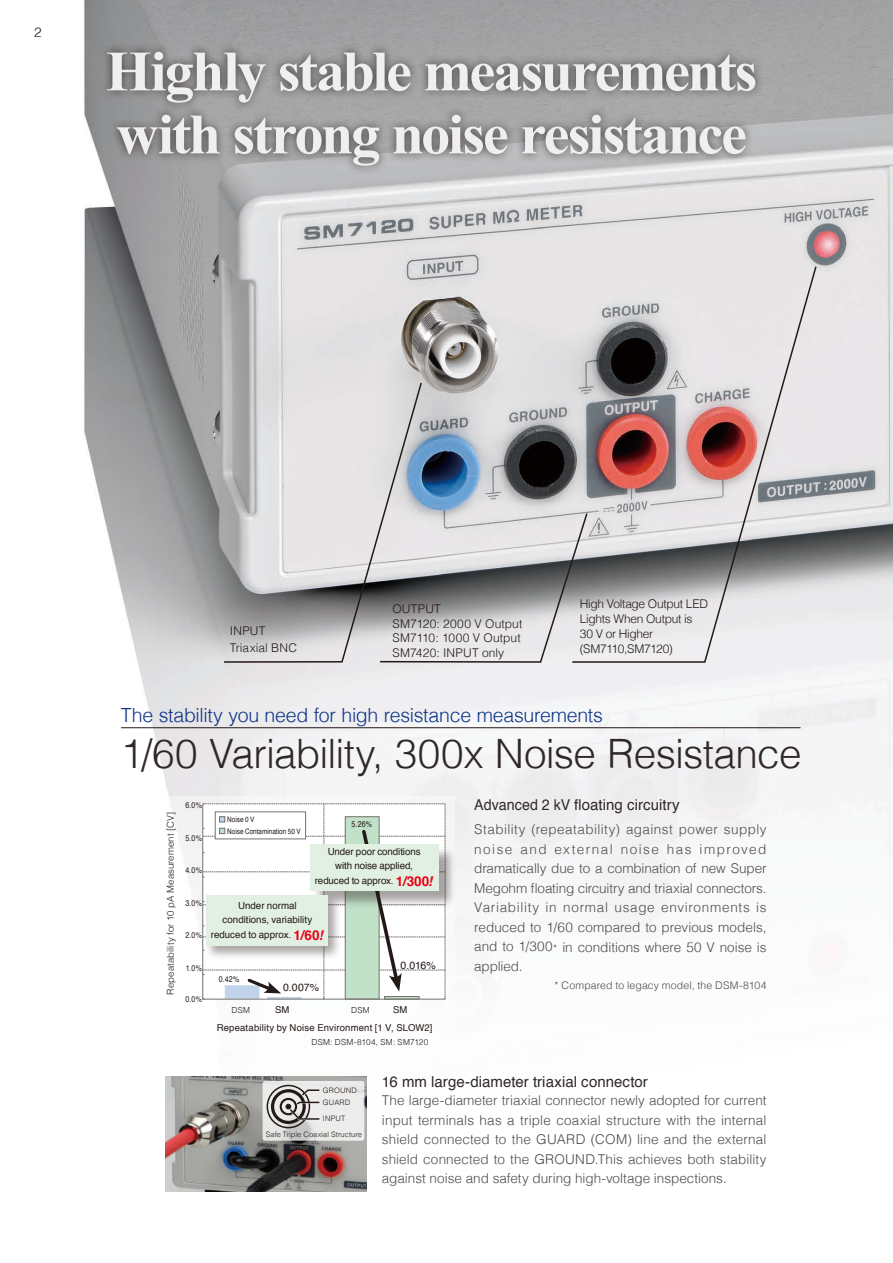
<style>
.page{position:relative;width:893px;height:1263px;background:#fff}
.page>*{position:absolute;margin:0;border:0;box-sizing:border-box;transform-origin:0 0}
.t1{font:700 57px/63px "Times New Roman";letter-spacing:-.04em;color:#efeff0}
.t2{font:300 40.5px "Helvetica";letter-spacing:-.015em;color:#302826}
.t3{font:300 19.5px "Helvetica";letter-spacing:-.015em;color:#0d3488}
.t4{font:15px "Helvetica";letter-spacing:.005em;color:#302826}
.t5{font:15px "Helvetica";letter-spacing:.005em;color:#302826;scale:.95 1}
.t6{font:300 13.5px/19.5px "Helvetica";color:#4d4a4a;text-align:justify}
.t7{font:300 13.5px "Helvetica";color:#231916}
.t8{font:300 12px/14.9px "Helvetica";letter-spacing:-.025em;color:#231916}
.t9{font:300 12px/14.9px "Helvetica";letter-spacing:-.005em;color:#231916}
.t10{font:300 12px/16.5px "Helvetica";letter-spacing:.015em;color:#231916}
.t11{font:300 10.5px "Helvetica";letter-spacing:.01em;color:#4d4a4a}
.t12{font:10.5px "Helvetica";letter-spacing:-.005em;color:#231916}
.t13{font:9.75px/14px "Helvetica";letter-spacing:-.005em;color:#231916;text-align:center}
.t14{font:9.45px "Helvetica";letter-spacing:.02em;color:#231916}
.t15{font:300 9.45px "Helvetica";letter-spacing:.015em;color:#231916}
.t16{font:8.25px "Helvetica";color:#231916;scale:.85 1}
.t17{font:300 8.25px "Helvetica";letter-spacing:.03em;color:#231916}
.t18{font:300 7.5px "Helvetica";letter-spacing:.01em;color:#231916}
.t19{font:7.5px/11.9px "Helvetica";letter-spacing:.005em;color:#231916;scale:.85 1}
.t20{font:300 7.5px/16.4px "Helvetica";letter-spacing:.03em;color:#231916}
.s1{font-weight:700;font-size:13.5px;color:#e60013}
.s2{font-weight:700;font-style:italic;font-size:13.5px;color:#e60013}
.s3{font-size:10.5px}
</style>
<div class="page">
<img style="left:83px;top:0;width:810px;height:963px">
<div style="left:99px;top:42px;width:666px;height:133px;background:#231916;opacity:.72"></div>
<hr style="left:121px;top:727px;width:679px;height:1px;background:#231916">
<img style="left:165px;top:1076px;width:202px;height:115px">
<div style="left:154px;top:797px;width:301px;height:254px;background:#fff"></div>
<svg style="left:202px;top:803px;width:244px;height:197px"></svg>
<div style="left:312px;top:846px;width:145px;height:63px;background:#231916;opacity:.4"></div>
<div style="left:310px;top:844px;width:128px;height:46px;background:#e1f0e2"></div>
<div style="left:204px;top:893px;width:138px;height:67px;background:#231916;opacity:.4"></div>
<div style="left:207px;top:896px;width:121px;height:50px;background:#e1f0e2"></div>
<svg style="left:571px;top:265px;width:247px;height:398px;background:#c2b8b9"></svg>
<svg style="left:423px;top:512px;width:166px;height:151px;background:#bdbcbe"></svg>
<svg style="left:222px;top:381px;width:201px;height:282px;background:#c8c7c9"></svg>
<svg style="left:263px;top:1081px;width:101px;height:60px;background:#e1e0e0"></svg>
<div style="left:271px;top:1089px;width:35px;height:35px;border:3px solid #231916;border-radius:50%"></div>
<div style="left:280px;top:1098px;width:17px;height:17px;border:2px solid #231916;border-radius:50%"></div>
<div style="left:267px;top:1085px;width:43px;height:43px;border:2px solid #231916;border-radius:50%"></div>
<svg style="left:285px;top:1089px;width:36px;height:32px"></svg>
<p class="t7" style="left:34px;top:21px;width:9px">2</p>
<h1 class="t1" style="left:106px;top:38px;width:653px">Highly stable measurements with strong noise resistance</h1>
<p class="t10" style="left:230px;top:622px;width:69px">INPUT<br>Triaxial BNC</p>
<p class="t9" style="left:392px;top:600px;width:131px">OUTPUT<br>SM7120: 2000 V Output<br>SM7110: 1000 V Output<br>SM7420: INPUT only</p>
<p class="t8" style="left:580px;top:595px;width:130px">High Voltage Output LED<br>Lights When Output is<br>30 V or Higher (SM7110,SM7120)</p>
<h3 class="t3" style="left:121px;top:698px;width:483px">The stability you need for high resistance measurements</h3>
<h2 class="t2" style="left:121px;top:719px;width:682px">1/60 Variability, 300x Noise Resistance</h2>
<p class="t15" style="left:162px;top:995px;width:185px;rotate:-90deg">Repeatability for 10 pA Measurement [CV]</p>
<p class="t16" style="left:186px;top:799px;width:21px">6.0%</p>
<p class="t16" style="left:186px;top:831px;width:21px">5.0%</p>
<p class="t16" style="left:186px;top:864px;width:21px">4.0%</p>
<p class="t16" style="left:186px;top:896px;width:21px">3.0%</p>
<p class="t16" style="left:186px;top:929px;width:21px">2.0%</p>
<p class="t16" style="left:186px;top:962px;width:20px">1.0%</p>
<p class="t16" style="left:186px;top:993px;width:21px">0.0%</p>
<p class="t19" style="left:227px;top:814px;width:88px">Noise 0 V<br>Noise Contamination 50 V</p>
<p class="t16" style="left:351px;top:818px;width:26px">5.26%</p>
<p class="t13" style="left:328px;top:845px;width:94px">Under poor conditions with noise applied,</p>
<p class="t13" style="left:315px;top:874px;width:124px">reduced to approx. <span class="s1">1/300</span><span class="s2">!</span></p>
<p class="t13" style="left:222px;top:898px;width:91px">Under normal conditions, variability</p>
<p class="t13" style="left:211px;top:928px;width:118px">reduced to approx. <span class="s1">1/60</span><span class="s2">!</span></p>
<p class="t16" style="left:219px;top:973px;width:26px">0.42%</p>
<p class="t12" style="left:283px;top:979px;width:38px">0.007%</p>
<p class="t17" style="left:231px;top:1003px;width:20px">DSM</p>
<p class="t14" style="left:275px;top:1003px;width:16px">SM</p>
<p class="t17" style="left:351px;top:1003px;width:20px">DSM</p>
<p class="t12" style="left:401px;top:957px;width:37px">0.016%</p>
<p class="t14" style="left:393px;top:1003px;width:16px">SM</p>
<p class="t14" style="left:217px;top:1020px;width:217px">Repeatability by Noise Environment [1 V, SLOW2]</p>
<p class="t17" style="left:312px;top:1035px;width:118px">DSM: DSM-8104, SM: SM7120</p>
<p class="t5" style="left:474px;top:793px;width:218px">Advanced 2 kV floating circuitry</p>
<p class="t6" style="left:474px;top:819px;width:294px">Stability (repeatability) against power supply noise and external noise has improved dramatically due to a combination of new Super Megohm floating circuitry and triaxial connectors.<br>Variability in normal usage environments is reduced to 1/60 compared to previous models, and to 1/300<span class="s3">*</span> in conditions where 50 V noise is applied.</p>
<p class="t11" style="left:555px;top:977px;width:213px">* Compared to legacy model, the DSM-8104</p>
<p class="t18" style="left:323px;top:1083px;width:36px">GROUND</p>
<p class="t4" style="left:382px;top:1070px;width:267px">16 mm large-diameter triaxial connector</p>
<p class="t6" style="left:382px;top:1090px;width:386px">The large-diameter triaxial connector newly adopted for current input terminals has a triple coaxial structure with the internal shield connected to the GUARD (COM) line and the external shield connected to the GROUND.This achieves both stability against noise and safety during high-voltage inspections.</p>
<p class="t20" style="left:323px;top:1093px;width:29px">GUARD<br>INPUT</p>
<p class="t18" style="left:266px;top:1128px;width:98px">Safe Triple Coaxial Structure</p>
</div>
